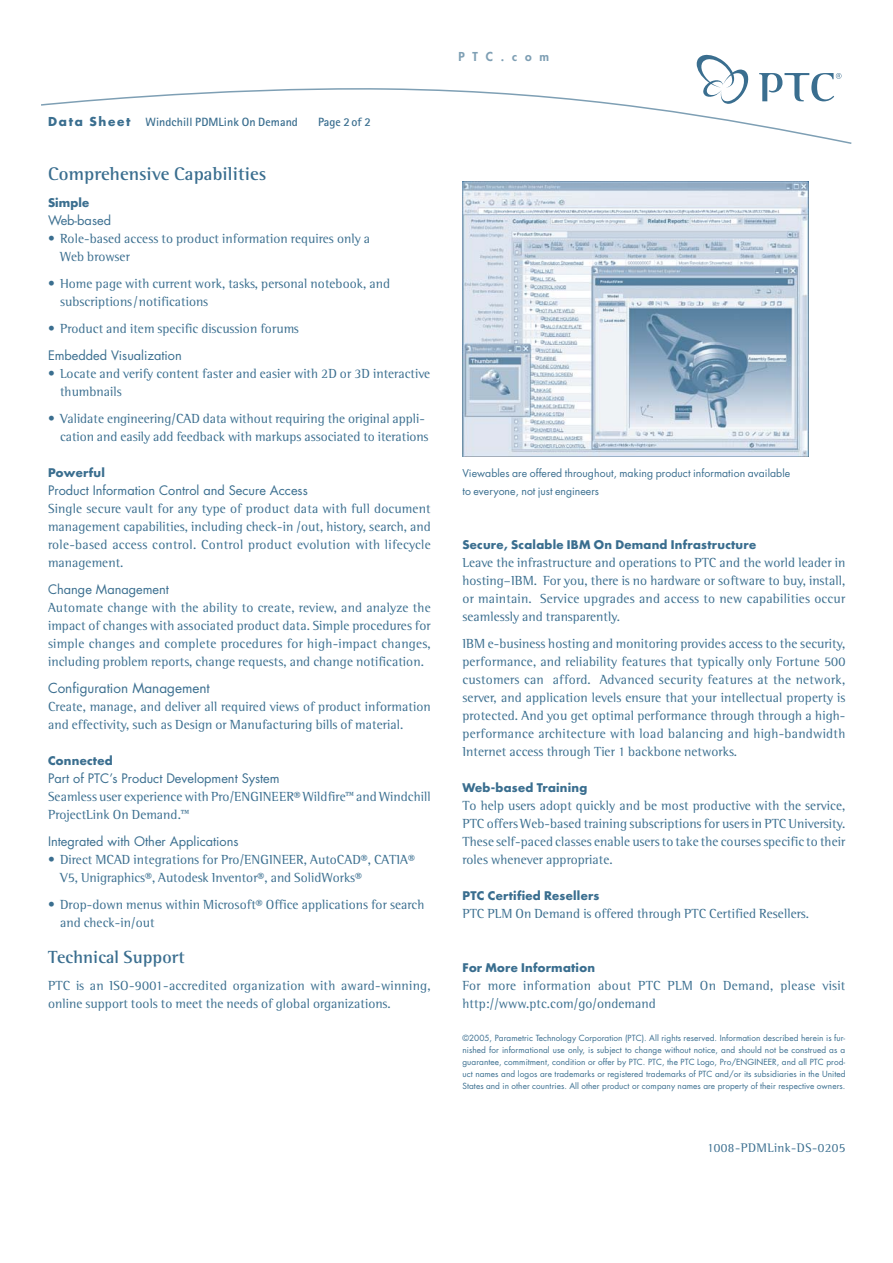
<style>
.page{position:relative;width:893px;height:1263px;background:#fff}
.page>*{position:absolute;margin:0;border:0;box-sizing:border-box;transform-origin:0 0}
.t1{font:700 18.75px "Rotis Semi Serif";letter-spacing:.005em;color:#3a6e8f}
.t2{font:700 18px "Rotis Semi Serif";letter-spacing:.005em;color:#3a6e8f}
.t3{font:13.5px/18px "Rotis Semi Serif";letter-spacing:.005em;color:#3a6e8f}
.t4{font:13.5px "Futura";color:#3a6e8f}
.t5{font:12.75px "Futura";color:#3a6e8f}
.t6{font:12.75px "Rotis Semi Serif";letter-spacing:.035em;color:#3a6e8f}
.t7{font:700 12px "Rotis Sans Serif";letter-spacing:.005em;color:#3a6e8f}
.t8{font:800 12px "Futura";letter-spacing:.65em;color:#7e9fb4}
.t9{font:700 11.7px "Futura";letter-spacing:.02em;color:#3a6e8f}
.t10{font:10.5px/18px "Futura";letter-spacing:.005em;color:#3a6e8f}
.t11{font:8.25px/12px "Futura";letter-spacing:.005em;color:#3a6e8f;text-align:justify}
.s1{font-family:"Futura"}
</style>
<div class="page">
<svg style="left:696px;top:54px;width:53px;height:33px"></svg>
<svg style="left:759px;top:73px;width:82px;height:14px"></svg>
<svg style="left:41px;top:87px;width:811px;height:57px"></svg>
<img style="left:462px;top:182px;width:346px;height:275px">
<p class="t7" style="left:48px;top:118px;width:251px"><span class="s1">Data Sheet</span> Windchill PDMLink On Demand</p>
<p class="t7" style="left:318px;top:118px;width:54px">Page 2of 2</p>
<h1 class="t1" style="left:48px;top:167px;width:220px">Comprehensive Capabilities</h1>
<p class="t9" style="left:48px;top:197px;width:43px">Simple</p>
<p class="t5" style="left:48px;top:214px;width:65px">Web-based</p>
<p class="t3" style="left:60px;top:231px;width:311px;text-indent:-12px">• Role-based access to product information requires only a<br>Web browser</p>
<p class="t3" style="left:60px;top:276px;width:331px;text-indent:-12px">• Home page with current work, tasks, personal notebook, and subscriptions/notifications</p>
<p class="t3" style="left:48px;top:321px;width:252px">• Product and item specific discussion forums</p>
<p class="t5" style="left:48px;top:349px;width:135px">Embedded Visualization</p>
<p class="t3" style="left:60px;top:366px;width:372px;text-indent:-12px">• Locate and verify content faster and easier with 2D or 3D interactive thumbnails</p>
<p class="t3" style="left:48px;top:411px;width:382px;text-align:right">• Validate engineering/CAD data without requiring the original appli&shy;cation and easily add feedback with markups associated to iterations</p>
<p class="t9" style="left:48px;top:467px;width:58px">Powerful</p>
<p class="t5" style="left:48px;top:484px;width:261px">Product Information Control and Secure Access</p>
<p class="t3" style="left:48px;top:501px;width:384px;text-align:justify">Single secure vault for any type of product data with full document management capabilities, including check-in /out, history, search, and role-based access control. Control product evolution with lifecycle management.</p>
<p class="t5" style="left:48px;top:583px;width:122px">Change Management</p>
<p class="t3" style="left:48px;top:600px;width:384px;text-align:justify">Automate change with the ability to create, review, and analyze the impact of changes with associated product data. Simple procedures for simple changes and complete procedures for high-impact changes, including problem reports, change requests, and change notification.</p>
<p class="t4" style="left:48px;top:682px;width:163px">Configuration Management</p>
<p class="t3" style="left:48px;top:699px;width:384px">Create, manage, and deliver all required views of product information and effectivity, such as Design or Manufacturing bills of material.</p>
<p class="t9" style="left:48px;top:755px;width:66px">Connected</p>
<p class="t5" style="left:48px;top:772px;width:233px">Part of PTC’s Product Development System</p>
<p class="t3" style="left:48px;top:789px;width:384px">Seamless user experience with Pro/ENGINEER® Wildfire™ and Windchill<br>ProjectLink On Demand.™</p>
<p class="t5" style="left:48px;top:835px;width:192px">Integrated with Other Applications</p>
<p class="t3" style="left:60px;top:852px;width:356px;text-indent:-12px">• Direct MCAD integrations for Pro/ENGINEER, AutoCAD®, CATIA®<br>V5, Unigraphics®, Autodesk Inventor®, and SolidWorks®</p>
<p class="t3" style="left:60px;top:897px;width:366px;text-indent:-12px">• Drop-down menus within Microsoft® Office applications for search and check-in/out</p>
<h2 class="t2" style="left:48px;top:950px;width:138px">Technical Support</h2>
<p class="t3" style="left:48px;top:978px;width:384px">PTC is an ISO-9001-accredited organization with award-winning, online support tools to meet the needs of global organizations.</p>
<p class="t8" style="left:458px;top:51px;width:92px">PTC.com</p>
<p class="t10" style="left:462px;top:465px;width:329px">Viewables are offered throughout, making product information available to everyone, not just engineers</p>
<p class="t9" style="left:462px;top:539px;width:295px">Secure, Scalable IBM On Demand Infrastructure</p>
<p class="t3" style="left:462px;top:555px;width:384px;text-align:justify">Leave the infrastructure and operations to PTC and the world leader in hosting–IBM. For you, there is no hardware or software to buy, install, or maintain. Service upgrades and access to new capabilities occur seamlessly and transparently.</p>
<p class="t3" style="left:462px;top:636px;width:384px;text-align:justify">IBM e-business hosting and monitoring provides access to the security, performance, and reliability features that typically only Fortune 500 customers can afford. Advanced security features at the network, server, and application levels ensure that your intellectual property is protected. And you get optimal performance through through a high&shy;performance architecture with load balancing and high-bandwidth Internet access through Tier 1 backbone networks.</p>
<p class="t9" style="left:462px;top:782px;width:126px">Web-based Training</p>
<p class="t3" style="left:462px;top:798px;width:384px;text-align:justify">To help users adopt quickly and be most productive with the service, PTC offers Web-based training subscriptions for users in PTC University.<br>These self-paced classes enable users to take the courses specific to their roles whenever appropriate.</p>
<p class="t9" style="left:462px;top:890px;width:138px">PTC Certified Resellers</p>
<p class="t3" style="left:462px;top:906px;width:348px">PTC PLM On Demand is offered through PTC Certified Resellers.</p>
<p class="t9" style="left:462px;top:962px;width:134px">For More Information</p>
<p class="t3" style="left:462px;top:978px;width:384px">For more information about PTC PLM On Demand, please visit http://www.ptc.com/go/ondemand</p>
<p class="t11" style="left:462px;top:1033px;width:384px">©2005, Parametric Technology Corporation (PTC). All rights reserved. Information described herein is fur&shy;nished for informational use only, is subject to change without notice, and should not be construed as a guarantee, commitment, condition or offer by PTC. PTC, the PTC Logo, Pro/ENGINEER, and all PTC prod&shy;uct names and logos are trademarks or registered trademarks of PTC and/or its subsidiaries in the United States and in other countries. All other product or company names are property of their respective owners.</p>
<p class="t6" style="left:707px;top:1143px;width:140px">1008-PDMLink-DS-0205</p>
</div>
